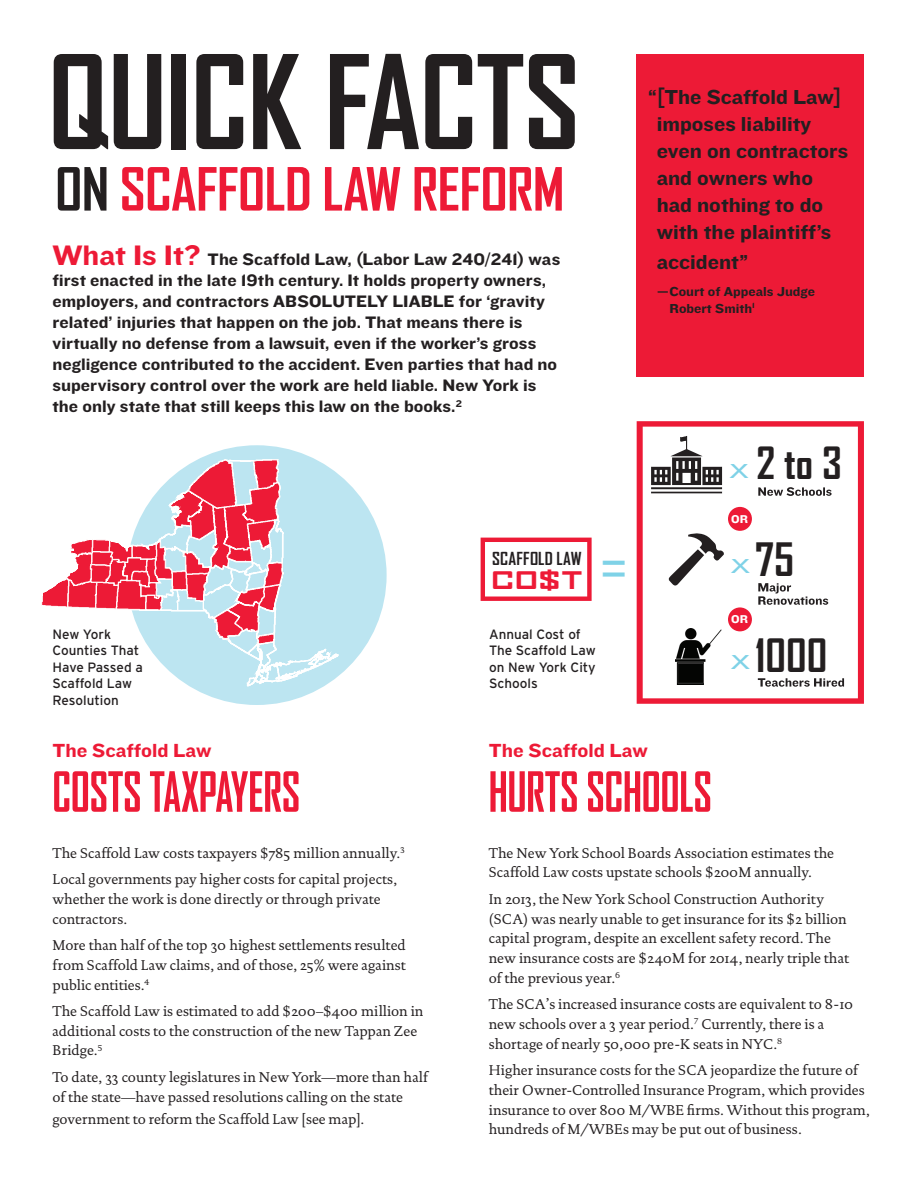
<style>
.page{position:relative;width:918px;height:1188px;background:#fff}
.page>*{position:absolute;margin:0;border:0;box-sizing:border-box;transform-origin:0 0}
.t1{font:700 124.5px "Agency FB";letter-spacing:-.01em;color:#231f20}
.t2{font:expanded 58.8px "Agency FB";color:#7fd2e7;scale:.67 1}
.t3{font:700 57px "Agency FB";letter-spacing:-.01em;color:#ed1a36}
.t4{font:700 condensed 52.95px "Agency FB";color:#ed1a36}
.t5{font:700 44.1px/95.1px "Agency FB";color:#231f20}
.t6{font:700 42.6px "Agency FB";color:#231f20}
.t7{font:expanded 29.4px "Agency FB";color:#7fd2e7}
.t8{font:700 expanded 23.25px "Agency FB";color:#ed1a36}
.t9{font:21px/27px "Knockout HTF52 Cruiserweight";color:#231f20}
.t10{font:19.65px "Knockout HTF52 Cruiserweight";color:#ed1a36}
.t11{font:17.25px/21px "Knockout HTF52 Cruiserweight";color:#231f20}
.t12{font:700 17.25px "Agency FB";letter-spacing:.015em;color:#231f20}
.t13{font:14.4px/19.6px "DTL Documenta T";color:#231f20}
.t14{font:13.5px/16.5px "Interstate";color:#231f20}
.t15{font:13.5px/16.5px "Knockout HTF52 Cruiserweight";color:#231f20}
.t16{font:11.7px "Knockout HTF52 Cruiserweight";color:#fff}
.s1{color:#231f20}
.s2{font-size:29.25px;color:#ed1a36}
.s3{font-weight:400;font-stretch:expanded;font-size:29.4px;color:#7fd2e7}
.s4{font-family:"DTL Documenta T Expert"}
</style>
<div class="page">
<div style="left:636px;top:55px;width:227px;height:322px;background:#ed1a36"></div>
<div style="left:127px;top:445px;width:260px;height:260px;background:#bce5f1;border-radius:50%"></div>
<svg style="left:41px;top:459px;width:289px;height:219px"></svg>
<svg style="left:481px;top:538px;width:111px;height:63px"></svg>
<svg style="left:637px;top:421px;width:227px;height:283px"></svg>
<div style="left:728px;top:507px;width:24px;height:24px;background:#ed1a36;border-radius:50%"></div>
<div style="left:728px;top:607px;width:24px;height:24px;background:#ed1a36;border-radius:50%"></div>
<svg style="left:651px;top:436px;width:71px;height:57px"></svg>
<svg style="left:758px;top:487px;width:74px;height:9px"></svg>
<svg style="left:758px;top:583px;width:70px;height:22px"></svg>
<svg style="left:758px;top:678px;width:86px;height:9px"></svg>
<h1 class="t1" style="left:48px;top:33px;width:534px">QUICK FACTS</h1>
<h3 class="t3" style="left:55px;top:157px;width:511px"><span class="s1">ON</span> SCAFFOLD LAW REFORM</h3>
<p class="t11" style="left:52px;top:250px;width:509px"><span class="s2">What Is It?</span> The Scaffold Law, (Labor Law 240/241) was first enacted in the late 19th century. It holds property owners, employers, and contractors ABSOLUTELY LIABLE for ‘gravity related’ injuries that happen on the job. That means there is virtually no defense from a lawsuit, even if the worker’s gross negligence contributed to the accident. Even parties that had no supervisory control over the work are held liable. New York is the only state that still keeps this law on the books.<sup>2</sup></p>
<p class="t12" style="left:492px;top:549px;width:91px">SCAFFOLD LAW</p>
<h3 class="t8" style="left:491px;top:565px;width:93px">CO$T</h3>
<h2 class="t2" style="left:600px;top:531px;width:43px">=</h2>
<p class="t14" style="left:52px;top:626px;width:92px">New York<br>Counties That<br>Have Passed a<br>Scaffold Law<br>Resolution</p>
<p class="t14" style="left:489px;top:626px;width:108px">Annual Cost of<br>The Scaffold Law on New York City<br>Schools</p>
<h3 class="t9" style="left:657px;top:84px;width:193px;text-indent:-9px">“[The Scaffold Law] imposes liability even on contractors and owners who had nothing to do with the plaintiff’s</h3>
<h3 class="t9" style="left:657px;top:249px;width:93px">accident”</h3>
<p class="t15" style="left:670px;top:284px;width:147px;text-indent:-13px">—Court of Appeals Judge<br>Robert Smith<sup>1</sup></p>
<h3 class="t6" style="left:728px;top:440px;width:115px"><span class="s3">x</span> 2 to 3</h3>
<p class="t16" style="left:731px;top:512px;width:18px">OR</p>
<h3 class="t5" style="left:755px;top:513px;width:74px">75<br>1000</h3>
<h3 class="t7" style="left:729px;top:545px;width:23px">x</h3>
<p class="t16" style="left:731px;top:613px;width:18px">OR</p>
<h3 class="t7" style="left:729px;top:640px;width:23px">x</h3>
<h3 class="t10" style="left:52px;top:740px;width:161px">The Scaffold Law</h3>
<h3 class="t4" style="left:52px;top:764px;width:249px">COSTS TAXPAYERS</h3>
<p class="t13" style="left:52px;top:840px;width:354px;line-height:26.5px">The Scaffold Law costs taxpayers $<span class="s4">785</span> million annually.<sup>3<br></sup>Local governments pay higher costs for capital projects,</p>
<p class="t13" style="left:52px;top:889px;width:330px">whether the work is done directly or through private contractors.</p>
<p class="t13" style="left:52px;top:935px;width:355px;text-align:justify">More than half of the top <span class="s4">30</span> highest settlements resulted from Scaffold Law claims, and of those, <span class="s4">25</span>% were against public entities.<sup>4</sup></p>
<p class="t13" style="left:52px;top:1001px;width:373px">The Scaffold Law is estimated to add $<span class="s4">200</span>–$<span class="s4">400</span> million in additional costs to the construction of the new Tappan Zee<br>Bridge.<sup>5</sup></p>
<p class="t13" style="left:52px;top:1067px;width:377px">To date, <span class="s4">33</span> county legislatures in New York—more than half of the state—have passed resolutions calling on the state</p>
<p class="t13" style="left:52px;top:1110px;width:313px">government to reform the Scaffold Law [see map].</p>
<h3 class="t10" style="left:489px;top:740px;width:161px">The Scaffold Law</h3>
<h3 class="t4" style="left:489px;top:764px;width:224px">HURTS SCHOOLS</h3>
<p class="t13" style="left:489px;top:843px;width:347px">The New York School Boards Association estimates the<br>Scaffold Law costs upstate schools $<span class="s4">200</span>M annually.</p>
<p class="t13" style="left:489px;top:889px;width:362px">In <span class="s4">2013</span>, the New York School Construction Authority (SCA) was nearly unable to get insurance for its $<span class="s4">2</span> billion capital program, despite an excellent safety record. The new insurance costs are $<span class="s4">240</span>M for <span class="s4">2014</span>, nearly triple that of the previous year.<sup>6</sup></p>
<p class="t13" style="left:489px;top:995px;width:366px">The SCA’s increased insurance costs are equivalent to <span class="s4">8-10 </span>new schools over a <span class="s4">3</span> year period.<sup>7</sup> Currently, there is a shortage of nearly <span class="s4">50,000</span> pre-K seats in NYC.<sup>8</sup></p>
<p class="t13" style="left:489px;top:1060px;width:383px">Higher insurance costs for the SCA jeopardize the future of their Owner-Controlled Insurance Program, which provides insurance to over <span class="s4">800</span> M/WBE firms. Without this program, hundreds of M/WBEs may be put out of business.</p>
</div>
